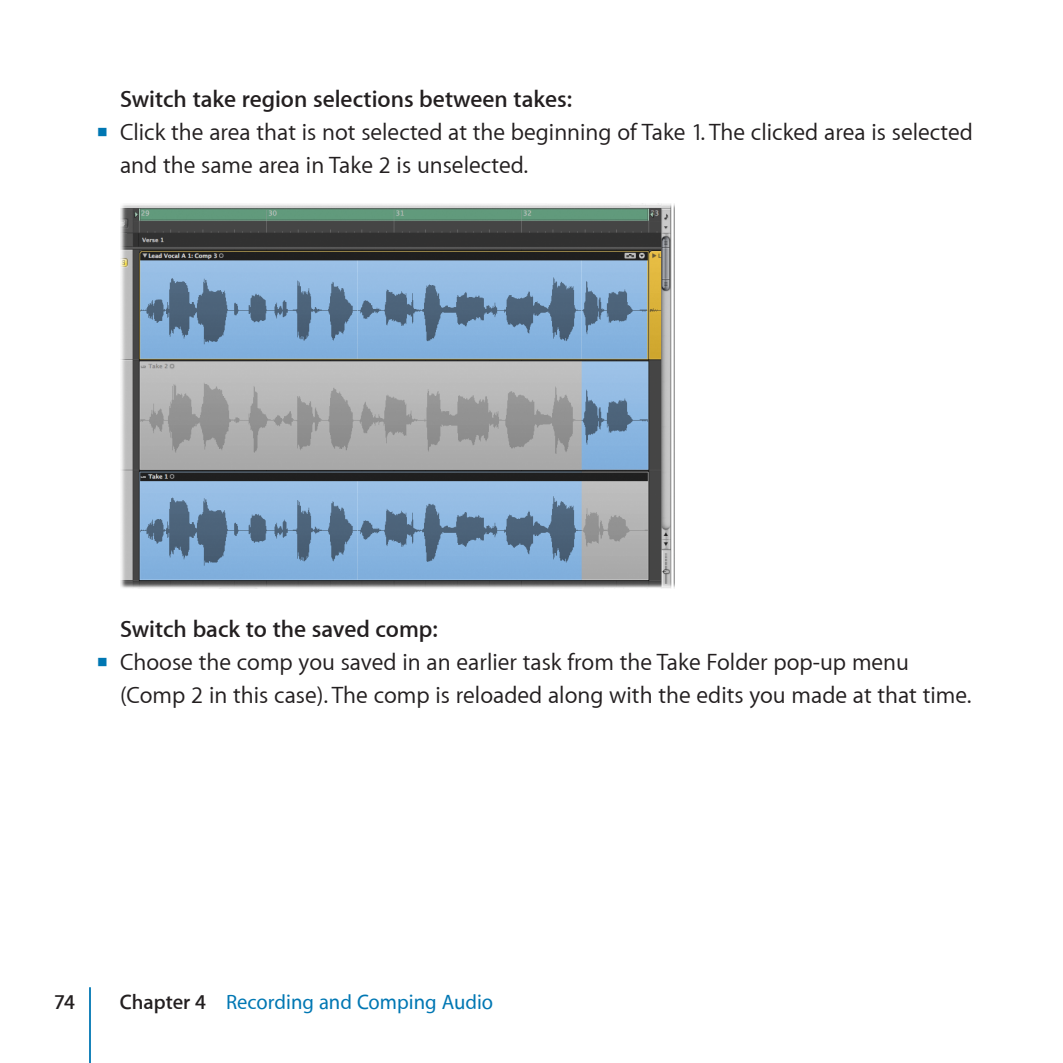
<style>
.page{position:relative;width:1063px;height:1063px;background:#fff}
.page>*{position:absolute;margin:0;border:0;box-sizing:border-box;transform-origin:0 0}
.Task-Single{font:24px/33px "Myriad Set Text";color:#231f20}
.DisplaySentence{font:600 24px "Myriad Set";color:#231f20}
.t1{font:500 21px "Myriad Set";color:#0077b3}
.t2{font:600 21px "Myriad Set";color:#231f20}
.s1{font-family:"Apple Icon Four";color:#0077b3}
.s2{font-weight:600;color:#231f20}
</style>
<div class="page">
<hr style="left:89px;top:987px;width:2px;height:76px;background:#0077b3">
<img style="left:120px;top:203px;width:554px;height:386px">
<p class="DisplaySentence" style="left:120px;top:84px;width:454px">Switch take region selections between takes:</p>
<p class="Task-Single" style="left:120px;top:115px;width:854px;text-indent:-22px"><span class="s1">m</span> Click the area that is not selected at the beginning of Take 1. The clicked area is selected and the same area in Take 2 is unselected.</p>
<p class="DisplaySentence" style="left:120px;top:614px;width:319px">Switch back to the saved comp:</p>
<p class="Task-Single" style="left:120px;top:645px;width:853px;text-indent:-22px"><span class="s1">m</span> Choose the comp you saved in an earlier task from the Take Folder pop-up menu (Comp 2 in this case). The comp is reloaded along with the edits you made at that time.</p>
<p class="t2" style="left:54px;top:989px;width:22px">74</p>
<p class="t1" style="left:120px;top:989px;width:375px"><span class="s2">Chapter 4</span> Recording and Comping Audio</p>
</div>
